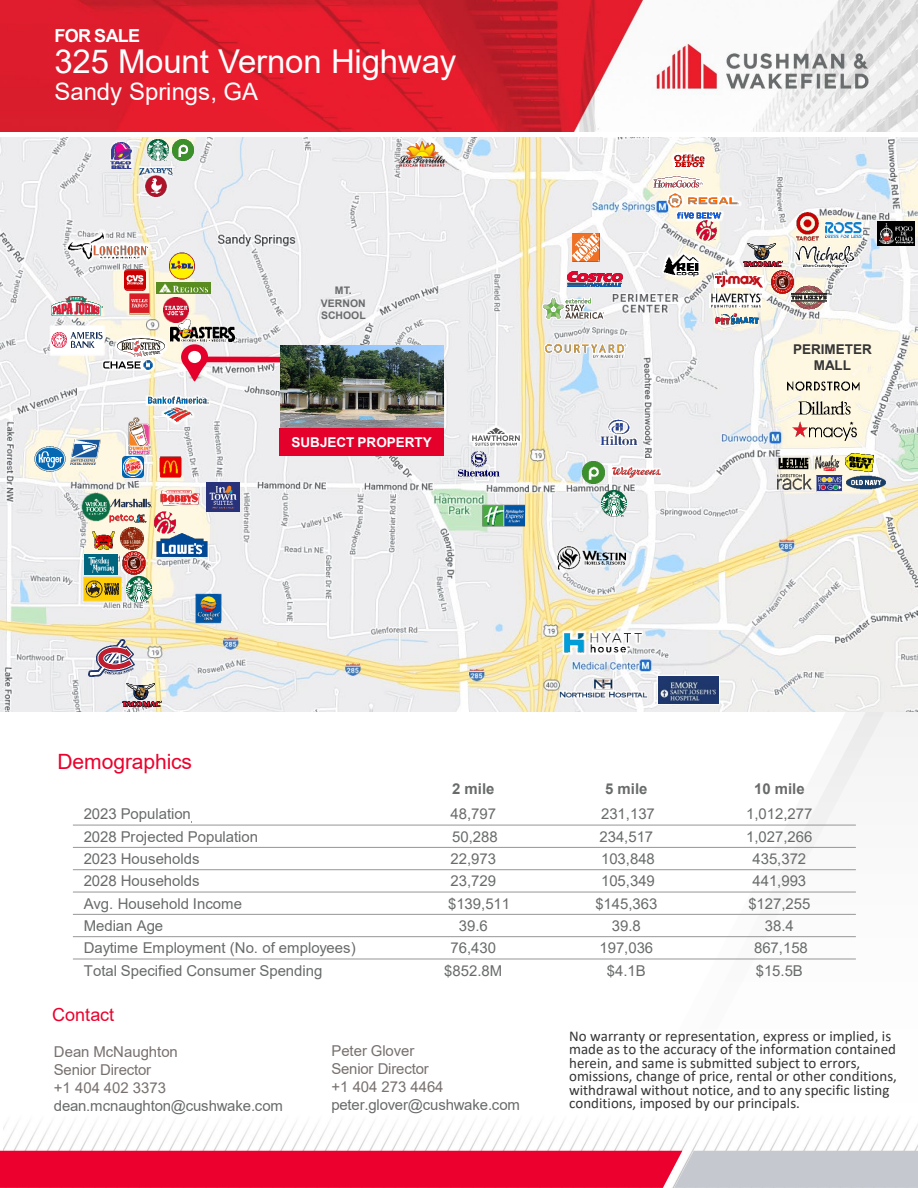
<style>
.page{position:relative;width:918px;height:1188px;background:#fff}
.page>*{position:absolute;margin:0;border:0;box-sizing:border-box;transform-origin:0 0}
.t1{font:33px "Arial";letter-spacing:-.005em;color:#fff}
.t2{font:24px "Arial";color:#fff}
.t3{font:21px "Arial";letter-spacing:-.005em;color:#ec002d}
.t4{font:18px "Arial";color:#ec002d}
.t5{font:700 18px "Arial";letter-spacing:-.03em;color:#fff}
.t6{font:15px "Arial";color:#696b6b}
.t7{font:15px/13.5px "Calibri";color:#353535}
.t8{font:15px/18px "Arial";color:#77706e}
.t9{font:700 15px "Arial";color:#696b6b}
.t10{font:700 13.5px "Arial";color:#fff}
.t11{font:700 13.5px/16.2px "Arial";color:#353535;text-align:center}
.t12{font:700 10.5px/12.6px "Arial";color:#696b6b;text-align:center}
</style>
<div class="page">
<svg style="left:595px;top:711px;width:323px;height:248px"></svg>
<img style="left:4px;top:1121px;width:914px;height:30px">
<svg style="left:0;top:1151px;width:918px;height:37px;background:#e23658"></svg>
<img style="left:0;top:0;width:918px;height:131px">
<hr style="left:73px;top:825px;width:783px;height:1px;background:#969696">
<hr style="left:73px;top:847px;width:783px;height:1px;background:#969696">
<hr style="left:73px;top:869px;width:783px;height:1px;background:#969696">
<hr style="left:73px;top:892px;width:783px;height:1px;background:#969696">
<hr style="left:73px;top:914px;width:783px;height:1px;background:#969696">
<hr style="left:73px;top:936px;width:783px;height:1px;background:#969696">
<hr style="left:73px;top:959px;width:783px;height:1px;background:#969696">
<img style="left:0;top:137px;width:918px;height:574px">
<img style="left:75px;top:491px;width:36px;height:31px">
<img style="left:156px;top:530px;width:52px;height:29px">
<img style="left:33px;top:446px;width:33px;height:27px">
<img style="left:164px;top:298px;width:24px;height:21px">
<img style="left:152px;top:511px;width:32px;height:22px">
<img style="left:186px;top:592px;width:44px;height:33px">
<img style="left:152px;top:456px;width:37px;height:22px">
<img style="left:123px;top:458px;width:21px;height:20px">
<img style="left:159px;top:253px;width:47px;height:26px">
<img style="left:125px;top:269px;width:21px;height:22px">
<img style="left:60px;top:227px;width:96px;height:42px">
<img style="left:65px;top:232px;width:87px;height:32px">
<img style="left:136px;top:165px;width:40px;height:35px">
<img style="left:140px;top:168px;width:32px;height:28px">
<img style="left:107px;top:139px;width:28px;height:33px">
<img style="left:111px;top:142px;width:21px;height:26px">
<img style="left:51px;top:296px;width:52px;height:20px">
<img style="left:112px;top:319px;width:58px;height:57px">
<img style="left:117px;top:323px;width:48px;height:48px">
<img style="left:168px;top:318px;width:69px;height:25px">
<img style="left:170px;top:320px;width:65px;height:21px">
<img style="left:129px;top:293px;width:20px;height:21px">
<img style="left:157px;top:283px;width:53px;height:10px">
<img style="left:123px;top:414px;width:32px;height:44px">
<img style="left:70px;top:439px;width:30px;height:25px">
<img style="left:206px;top:482px;width:33px;height:29px">
<img style="left:464px;top:422px;width:64px;height:45px">
<img style="left:467px;top:425px;width:57px;height:38px">
<img style="left:456px;top:450px;width:44px;height:28px">
<img style="left:478px;top:490px;width:52px;height:51px">
<img style="left:554px;top:520px;width:76px;height:76px">
<img style="left:557px;top:524px;width:70px;height:69px">
<img style="left:561px;top:629px;width:84px;height:11px">
<img style="left:564px;top:632px;width:77px;height:8px">
<img style="left:581px;top:460px;width:26px;height:25px">
<img style="left:608px;top:462px;width:57px;height:21px">
<img style="left:611px;top:466px;width:50px;height:14px">
<img style="left:601px;top:491px;width:26px;height:26px">
<img style="left:793px;top:422px;width:64px;height:18px">
<img style="left:799px;top:401px;width:51px;height:13px">
<img style="left:786px;top:380px;width:75px;height:13px">
<img style="left:795px;top:211px;width:24px;height:32px">
<img style="left:825px;top:222px;width:38px;height:15px">
<img style="left:794px;top:244px;width:61px;height:25px">
<img style="left:796px;top:246px;width:57px;height:21px">
<img style="left:660px;top:184px;width:87px;height:33px">
<img style="left:663px;top:188px;width:81px;height:25px">
<img style="left:653px;top:246px;width:56px;height:39px">
<img style="left:657px;top:249px;width:48px;height:33px">
<img style="left:715px;top:276px;width:47px;height:12px">
<img style="left:710px;top:294px;width:51px;height:7px">
<img style="left:710px;top:301px;width:55px;height:37px">
<img style="left:791px;top:286px;width:37px;height:24px">
<img style="left:762px;top:271px;width:41px;height:23px">
<img style="left:744px;top:244px;width:39px;height:23px">
<img style="left:878px;top:222px;width:37px;height:24px">
<img style="left:841px;top:466px;width:50px;height:33px">
<img style="left:846px;top:453px;width:27px;height:19px">
<img style="left:815px;top:455px;width:25px;height:15px">
<img style="left:817px;top:475px;width:25px;height:16px">
<img style="left:778px;top:475px;width:34px;height:15px">
<img style="left:779px;top:448px;width:31px;height:31px">
<img style="left:661px;top:144px;width:56px;height:34px">
<img style="left:664px;top:147px;width:49px;height:28px">
<img style="left:651px;top:155px;width:53px;height:53px">
<img style="left:653px;top:157px;width:49px;height:49px">
<img style="left:674px;top:199px;width:51px;height:33px">
<img style="left:678px;top:203px;width:44px;height:26px">
<img style="left:689px;top:220px;width:36px;height:21px">
<img style="left:567px;top:272px;width:55px;height:15px">
<img style="left:571px;top:233px;width:30px;height:29px">
<img style="left:599px;top:418px;width:41px;height:29px">
<img style="left:601px;top:420px;width:37px;height:25px">
<img style="left:543px;top:343px;width:86px;height:16px">
<img style="left:545px;top:345px;width:82px;height:12px">
<img style="left:541px;top:296px;width:65px;height:24px">
<img style="left:543px;top:298px;width:61px;height:20px">
<img style="left:397px;top:139px;width:51px;height:30px">
<img style="left:170px;top:137px;width:26px;height:26px">
<img style="left:147px;top:139px;width:21px;height:21px">
<img style="left:515px;top:640px;width:177px;height:96px">
<img style="left:517px;top:642px;width:173px;height:92px">
<img style="left:655px;top:673px;width:67px;height:34px">
<img style="left:659px;top:676px;width:59px;height:27px">
<img style="left:89px;top:639px;width:46px;height:37px">
<img style="left:123px;top:683px;width:38px;height:23px">
<img style="left:82px;top:576px;width:41px;height:27px">
<img style="left:126px;top:577px;width:26px;height:25px">
<img style="left:121px;top:534px;width:22px;height:16px">
<img style="left:92px;top:532px;width:22px;height:18px">
<img style="left:114px;top:552px;width:40px;height:23px">
<img style="left:85px;top:555px;width:33px;height:19px">
<img style="left:161px;top:489px;width:39px;height:18px">
<img style="left:48px;top:323px;width:58px;height:34px">
<img style="left:51px;top:327px;width:52px;height:27px">
<img style="left:93px;top:337px;width:71px;height:56px">
<img style="left:96px;top:341px;width:65px;height:48px">
<img style="left:142px;top:391px;width:71px;height:36px">
<img style="left:145px;top:395px;width:65px;height:29px">
<img style="left:111px;top:491px;width:40px;height:12px">
<img style="left:105px;top:503px;width:47px;height:31px">
<img style="left:280px;top:346px;width:163px;height:82px">
<div style="left:279px;top:428px;width:165px;height:28px;background:#e4002b"></div>
<img style="left:181px;top:344px;width:186px;height:38px">
<p class="t5" style="left:54px;top:23px;width:87px">FOR SALE</p>
<p class="t1" style="left:54px;top:39px;width:404px">325 Mount Vernon Highway</p>
<p class="t2" style="left:54px;top:75px;width:205px">Sandy Springs, GA</p>
<p class="t12" style="left:321px;top:284px;width:46px">MT.<br>VERNON<br>SCHOOL</p>
<p class="t10" style="left:292px;top:433px;width:142px">SUBJECT PROPERTY</p>
<p class="t11" style="left:793px;top:341px;width:80px">PERIMETER<br>MALL</p>
<p class="t3" style="left:57px;top:747px;width:136px">Demographics</p>
<p class="t9" style="left:452px;top:778px;width:44px">2 mile</p>
<p class="t9" style="left:605px;top:778px;width:44px">5 mile</p>
<p class="t9" style="left:754px;top:778px;width:52px">10 mile</p>
<p class="t6" style="left:84px;top:804px;width:109px">2023 Population</p>
<p class="t6" style="left:451px;top:804px;width:47px">48,797</p>
<p class="t6" style="left:601px;top:804px;width:55px">231,137</p>
<p class="t6" style="left:746px;top:804px;width:68px">1,012,277</p>
<p class="t6" style="left:84px;top:826px;width:176px">2028 Projected Population</p>
<p class="t6" style="left:452px;top:826px;width:47px">50,288</p>
<p class="t6" style="left:599px;top:826px;width:55px">234,517</p>
<p class="t6" style="left:746px;top:826px;width:68px">1,027,266</p>
<p class="t6" style="left:84px;top:849px;width:117px">2023 Households</p>
<p class="t6" style="left:451px;top:849px;width:47px">22,973</p>
<p class="t6" style="left:601px;top:849px;width:55px">103,848</p>
<p class="t6" style="left:752px;top:849px;width:55px">435,372</p>
<p class="t6" style="left:84px;top:871px;width:117px">2028 Households</p>
<p class="t6" style="left:451px;top:871px;width:47px">23,729</p>
<p class="t6" style="left:601px;top:871px;width:55px">105,349</p>
<p class="t6" style="left:752px;top:871px;width:55px">441,993</p>
<p class="t6" style="left:84px;top:893px;width:160px">Avg. Household Income</p>
<p class="t6" style="left:448px;top:893px;width:64px">$139,511</p>
<p class="t6" style="left:595px;top:893px;width:64px">$145,363</p>
<p class="t6" style="left:748px;top:893px;width:64px">$127,255</p>
<p class="t6" style="left:84px;top:915px;width:81px">Median Age</p>
<p class="t6" style="left:459px;top:915px;width:31px">39.6</p>
<p class="t6" style="left:612px;top:915px;width:31px">39.8</p>
<p class="t6" style="left:765px;top:915px;width:31px">38.4</p>
<p class="t6" style="left:84px;top:938px;width:274px">Daytime Employment (No. of employees)</p>
<p class="t6" style="left:451px;top:938px;width:47px">76,430</p>
<p class="t6" style="left:599px;top:938px;width:55px">197,036</p>
<p class="t6" style="left:754px;top:938px;width:55px">867,158</p>
<p class="t6" style="left:84px;top:960px;width:240px">Total Specified Consumer Spending</p>
<p class="t6" style="left:444px;top:960px;width:59px">$852.8M</p>
<p class="t6" style="left:607px;top:960px;width:40px">$4.1B</p>
<p class="t6" style="left:756px;top:960px;width:49px">$15.5B</p>
<p class="t4" style="left:52px;top:1003px;width:63px">Contact</p>
<p class="t8" style="left:54px;top:1042px;width:125px">Dean McNaughton<br>Senior Director<br>+1 404 402 3373</p>
<p class="t6" style="left:54px;top:1095px;width:230px">dean.mcnaughton@cushwake.com</p>
<p class="t8" style="left:331px;top:1041px;width:114px">Peter Glover<br>Senior Director +1 404 273 4464</p>
<p class="t6" style="left:331px;top:1094px;width:190px">peter.glover@cushwake.com</p>
<p class="t7" style="left:569px;top:1029px;width:329px">No warranty or representation, express or implied, is made as to the accuracy of the information contained herein, and same is submitted subject to errors, omissions, change of price, rental or other conditions, withdrawal without notice, and to any specific listing conditions, imposed by our principals.</p>
</div>
